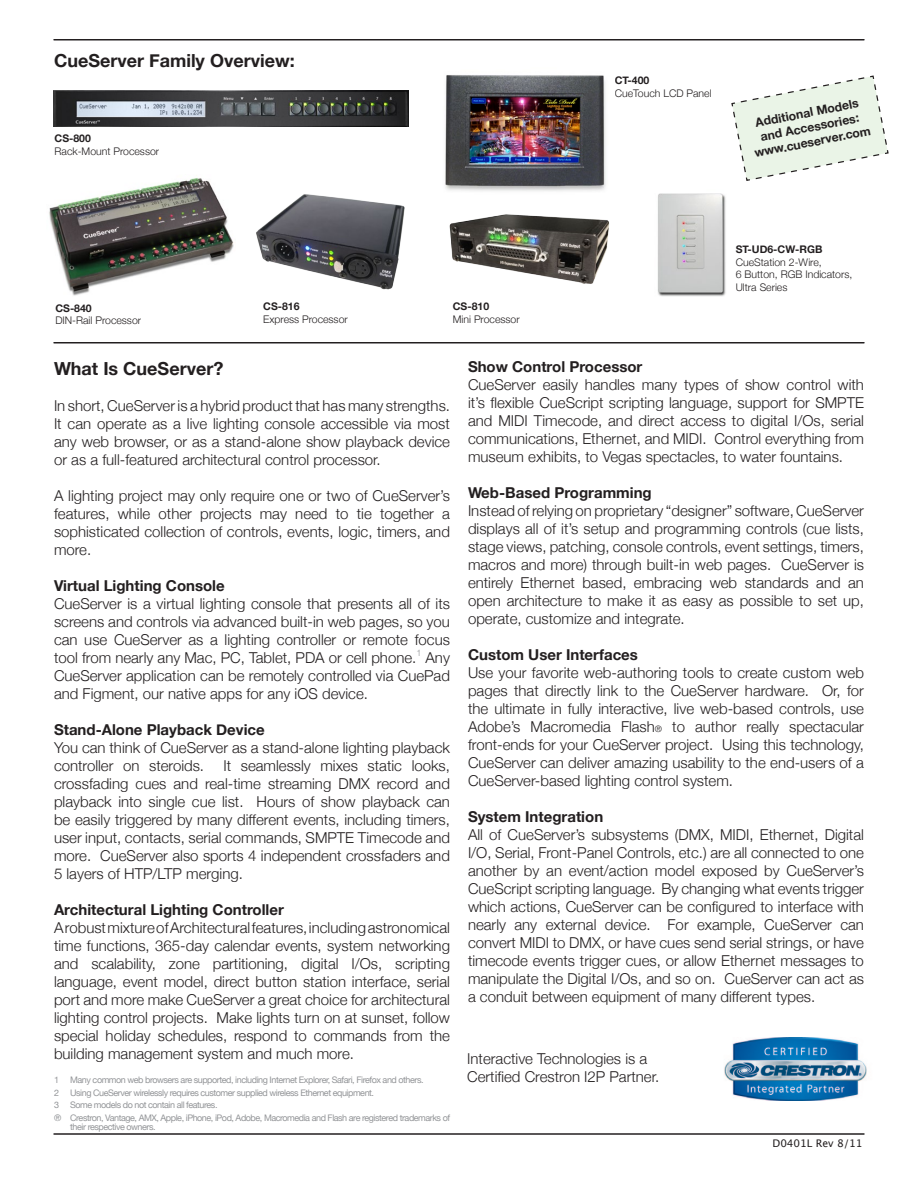
<style>
.page{position:relative;width:918px;height:1188px;background:#fff}
.page>*{position:absolute;margin:0;border:0;box-sizing:border-box;transform-origin:0 0}
.t1{font:700 18px "Helvetica Neue";color:#231f20}
.t2{font:300 15px/18px "Helvetica Neue";color:#231f20;text-align:justify}
.t3{font:700 15px "Helvetica Neue";color:#231f20}
.t4{font:700 12.3px/14.7px "Helvetica Neue";color:#231f20;text-align:center}
.t5{font:300 10.5px/12.6px "Helvetica Neue";color:#231f20}
.t6{font:700 10.5px "Helvetica Neue";color:#231f20}
.t7{font:10.5px "Lucida Grande";color:#231f20}
.t8{font:9px/12.5px "Helvetica Neue";letter-spacing:-.05em;color:#939598}
.t9{font:300 9px "Helvetica Neue";color:#939598}
.s1{font-size:9px}
</style>
<div class="page">
<hr style="left:54px;top:342px;width:810px;height:2px;background:#231f20">
<hr style="left:54px;top:39px;width:810px;height:1px;background:#231f20">
<hr style="left:54px;top:1133px;width:810px;height:2px;background:#231f20">
<img style="left:54px;top:91px;width:355px;height:36px">
<svg style="left:731px;top:75px;width:158px;height:106px"></svg>
<img style="left:724px;top:1037px;width:143px;height:63px">
<img style="left:445px;top:75px;width:161px;height:116px">
<img style="left:256px;top:194px;width:149px;height:96px">
<img style="left:449px;top:214px;width:160px;height:70px">
<img style="left:657px;top:193px;width:69px;height:104px">
<img style="left:49px;top:175px;width:185px;height:121px">
<p class="t1" style="left:54px;top:44px;width:242px">CueServer Family Overview:</p>
<p class="t6" style="left:55px;top:129px;width:38px">CS-800</p>
<p class="t5" style="left:55px;top:144px;width:106px">Rack-Mount Processor</p>
<p class="t6" style="left:55px;top:299px;width:38px">CS-840</p>
<p class="t5" style="left:55px;top:314px;width:87px">DIN-Rail Processor</p>
<p class="t6" style="left:263px;top:297px;width:38px">CS-816</p>
<p class="t5" style="left:263px;top:312px;width:86px">Express Processor</p>
<p class="t6" style="left:453px;top:297px;width:38px">CS-810</p>
<p class="t5" style="left:453px;top:312px;width:68px">Mini Processor</p>
<p class="t6" style="left:615px;top:71px;width:36px">CT-400</p>
<p class="t5" style="left:615px;top:86px;width:98px">CueTouch LCD Panel</p>
<p class="t4" style="left:747px;top:116px;width:120px;rotate:-11deg">Additional Models and Accessories: www.cueserver.com</p>
<p class="t6" style="left:736px;top:240px;width:88px">ST-UD6-CW-RGB</p>
<p class="t5" style="left:736px;top:255px;width:118px">CueStation 2-Wire,<br>6 Button, RGB Indicators,<br>Ultra Series</p>
<p class="t1" style="left:54px;top:353px;width:171px">What Is CueServer?</p>
<p class="t2" style="left:54px;top:396px;width:398px">In short, CueServer is a hybrid product that has many strengths.<br>It can operate as a live lighting console accessible via most any web browser, or as a stand-alone show playback device or as a full-featured architectural control processor.</p>
<p class="t2" style="left:54px;top:486px;width:398px">A lighting project may only require one or two of CueServer’s features, while other projects may need to tie together a sophisticated collection of controls, events, logic, timers, and more.</p>
<p class="t3" style="left:54px;top:572px;width:172px">Virtual Lighting Console</p>
<p class="t2" style="left:54px;top:594px;width:398px">CueServer is a virtual lighting console that presents all of its screens and controls via advanced built-in web pages, so you can use CueServer as a lighting controller or remote focus tool from nearly any Mac, PC, Tablet, PDA or cell phone.</p>
<p class="t9" style="left:416px;top:645px;width:7px">1</p>
<p class="t2" style="left:54px;top:648px;width:398px;text-indent:372px">Any CueServer application can be remotely controlled via CuePad and Figment, our native apps for any iOS device.</p>
<p class="t3" style="left:54px;top:716px;width:212px">Stand-Alone Playback Device</p>
<p class="t2" style="left:54px;top:738px;width:398px">You can think of CueServer as a stand-alone lighting playback controller on steroids.</p>
<p class="t2" style="left:54px;top:756px;width:398px;text-indent:169px">It seamlessly mixes static looks, crossfading cues and real-time streaming DMX record and playback into single cue list. Hours of show playback can be easily triggered by many different events, including timers, user input, contacts, serial commands, SMPTE Timecode and more. CueServer also sports 4 independent crossfaders and 5 layers of HTP/LTP merging.</p>
<p class="t3" style="left:54px;top:896px;width:231px">Architectural Lighting Controller</p>
<p class="t2" style="left:54px;top:918px;width:398px">ArobustmixtureofArchitecturalfeatures,includingastronomical time functions, 365-day calendar events, system networking and scalability, zone partitioning, digital I/Os, scripting language, event model, direct button station interface, serial port and more make CueServer a great choice for architectural lighting control projects. Make lights turn on at sunset, follow special holiday schedules, respond to commands from the building management system and much more.</p>
<p class="t8" style="left:54px;top:1073px;width:398px">1 Many common web browsers are supported, including Internet Explorer, Safari, Firefox and others.<br>2 Using CueServer wirelessly requires customer supplied wireless Ethernet equipment.<br>3 Some models do not contain all features.<br>® Crestron, Vantage, AMX, Apple, iPhone, iPod, Adobe, Macromedia and Flash are registered trademarks of</p>
<p class="t8" style="left:70px;top:1120px;width:87px">their respective owners.</p>
<p class="t3" style="left:468px;top:353px;width:176px">Show Control Processor</p>
<p class="t2" style="left:468px;top:375px;width:398px">CueServer easily handles many types of show control with it’s flexible CueScript scripting language, support for SMPTE and MIDI Timecode, and direct access to digital I/Os, serial communications, Ethernet, and MIDI. Control everything from museum exhibits, to Vegas spectacles, to water fountains.</p>
<p class="t3" style="left:468px;top:479px;width:185px">Web-Based Programming</p>
<p class="t2" style="left:468px;top:501px;width:398px">Instead of relying on proprietary “designer” software, CueServer displays all of it’s setup and programming controls (cue lists, stage views, patching, console controls, event settings, timers, macros and more) through built-in web pages. CueServer is entirely Ethernet based, embracing web standards and an open architecture to make it as easy as possible to set up, operate, customize and integrate.</p>
<p class="t3" style="left:468px;top:641px;width:171px">Custom User Interfaces</p>
<p class="t2" style="left:468px;top:663px;width:398px">Use your favorite web-authoring tools to create custom web pages that directly link to the CueServer hardware. Or, for the ultimate in fully interactive, live web-based controls, use Adobe’s Macromedia Flash<span class="s1">®</span> to author really spectacular front-ends for your CueServer project. Using this technology, CueServer can deliver amazing usability to the end-users of a CueServer-based lighting control system.</p>
<p class="t3" style="left:468px;top:803px;width:137px">System Integration</p>
<p class="t2" style="left:468px;top:825px;width:398px">All of CueServer’s subsystems (DMX, MIDI, Ethernet, Digital I/O, Serial, Front-Panel Controls, etc.) are all connected to one another by an event/action model exposed by CueServer’s CueScript scripting language. By changing what events trigger which actions, CueServer can be configured to interface with nearly any external device. For example, CueServer can convert MIDI to DMX, or have cues send serial strings, or have timecode events trigger cues, or allow Ethernet messages to manipulate the Digital I/Os, and so on. CueServer can act as a conduit between equipment of many different types.</p>
<p class="t2" style="left:467px;top:1049px;width:194px">Interactive Technologies is a<br>Certified Crestron I2P Partner.</p>
<p class="t7" style="left:772px;top:1137px;width:91px">D0401L Rev 8/11</p>
</div>
